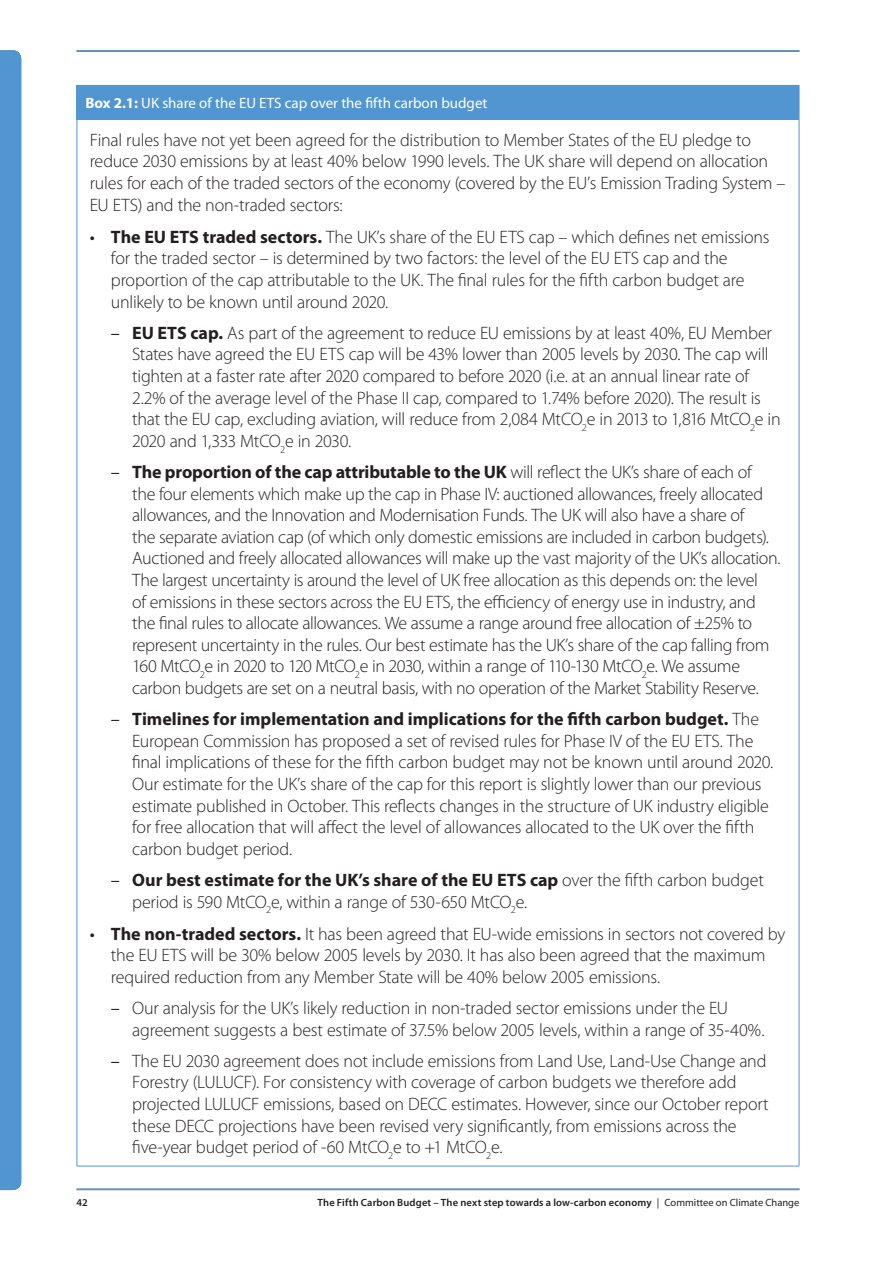
<style>
.page{position:relative;width:893px;height:1263px;background:#fff}
.page>*{position:absolute;margin:0;border:0;box-sizing:border-box;transform-origin:0 0}
._10_Main_body_text{font:300 18px/21.6px "Myriad Pro";letter-spacing:-.015em;color:#231f20}
._30_Table-Box_Headin{font:15px "Myriad Pro";color:#fff}
.t1{font:600 10.5px "Myriad Pro";letter-spacing:.015em;color:#231f20}
.s1{font-weight:700}
.s2{font-weight:400}
</style>
<div class="page">
<hr style="left:77px;top:1188px;width:722px;height:2px;background:#5296d1">
<hr style="left:77px;top:50px;width:722px;height:2px;background:#5296d1">
<div style="left:0;top:50px;width:21px;height:1140px;background:#5296d1"></div>
<div style="left:77px;top:85px;width:722px;height:34px;background:#5296d1"></div>
<hr style="left:77px;top:119px;width:722px;height:1px;background:#5296d1">
<hr style="left:77px;top:120px;width:1px;height:1046px;background:#5296d1">
<hr style="left:799px;top:120px;width:1px;height:1046px;background:#5296d1">
<hr style="left:77px;top:1166px;width:722px;height:1px;background:#5296d1">
<hr style="left:799px;top:86px;width:1px;height:33px;background:#5296d1">
<p class="_30_Table-Box_Headin" style="left:85px;top:94px;width:404px"><span class="s1">Box 2.1:</span> UK share of the EU ETS cap over the fifth carbon budget</p>
<p class="_10_Main_body_text" style="left:90px;top:129px;width:697px">Final rules have not yet been agreed for the distribution to Member States of the EU pledge to reduce 2030 emissions by at least 40% below 1990 levels. The UK share will depend on allocation rules for each of the traded sectors of the economy (covered by the EU’s Emission Trading System – EU ETS) and the non-traded sectors:</p>
<p class="_10_Main_body_text" style="left:111px;top:226px;width:660px;text-indent:-21px"><span class="s2">•</span> <span class="s1">The EU ETS traded sectors.</span> The UK’s share of the EU ETS cap – which defines net emissions for the traded sector – is determined by two factors: the level of the EU ETS cap and the proportion of the cap attributable to the UK. The final rules for the fifth carbon budget are unlikely to be known until around 2020.</p>
<p class="_10_Main_body_text" style="left:132px;top:322px;width:650px;text-indent:-21px"><span class="s2">–</span> <span class="s1">EU ETS cap.</span> As part of the agreement to reduce EU emissions by at least 40%, EU Member States have agreed the EU ETS cap will be 43% lower than 2005 levels by 2030. The cap will tighten at a faster rate after 2020 compared to before 2020 (i.e. at an annual linear rate of 2.2% of the average level of the Phase II cap, compared to 1.74% before 2020). The result is that the EU cap, excluding aviation, will reduce from 2,084 MtCO<sub>2</sub>e in 2013 to 1,816 MtCO<sub>2</sub>e in 2020 and 1,333 MtCO<sub>2</sub>e in 2030.</p>
<p class="_10_Main_body_text" style="left:132px;top:461px;width:650px;text-indent:-21px"><span class="s2">–</span> <span class="s1">The proportion of the cap attributable to the UK</span> will reflect the UK’s share of each of<br>the four elements which make up the cap in Phase IV: auctioned allowances, freely allocated allowances, and the Innovation and Modernisation Funds. The UK will also have a share of<br>the separate aviation cap (of which only domestic emissions are included in carbon budgets).<br>Auctioned and freely allocated allowances will make up the vast majority of the UK’s allocation.<br>The largest uncertainty is around the level of UK free allocation as this depends on: the level<br>of emissions in these sectors across the EU ETS, the efficiency of energy use in industry, and the final rules to allocate allowances. We assume a range around free allocation of ±25% to represent uncertainty in the rules. Our best estimate has the UK’s share of the cap falling from 160 MtCO<sub>2</sub>e in 2020 to 120 MtCO<sub>2</sub>e in 2030, within a range of 110-130 MtCO<sub>2</sub>e. We assume carbon budgets are set on a neutral basis, with no operation of the Market Stability Reserve.</p>
<p class="_10_Main_body_text" style="left:132px;top:708px;width:643px;text-indent:-21px"><span class="s2">–</span> <span class="s1">Timelines for implementation and implications for the fifth carbon budget.</span> The European Commission has proposed a set of revised rules for Phase IV of the EU ETS. The final implications of these for the fifth carbon budget may not be known until around 2020.<br>Our estimate for the UK’s share of the cap for this report is slightly lower than our previous estimate published in October. This reflects changes in the structure of UK industry eligible for free allocation that will affect the level of allowances allocated to the UK over the fifth carbon budget period.</p>
<p class="_10_Main_body_text" style="left:132px;top:869px;width:633px;text-indent:-21px"><span class="s2">–</span> <span class="s1">Our best estimate for the UK’s share of the EU ETS cap</span> over the fifth carbon budget period is 590 MtCO<sub>2</sub>e, within a range of 530-650 MtCO<sub>2</sub>e.</p>
<p class="_10_Main_body_text" style="left:111px;top:923px;width:676px;text-indent:-21px"><span class="s2">•</span> <span class="s1">The non-traded sectors.</span> It has been agreed that EU-wide emissions in sectors not covered by the EU ETS will be 30% below 2005 levels by 2030. It has also been agreed that the maximum required reduction from any Member State will be 40% below 2005 emissions.</p>
<p class="_10_Main_body_text" style="left:132px;top:997px;width:634px;text-indent:-21px"><span class="s2">–</span> Our analysis for the UK’s likely reduction in non-traded sector emissions under the EU agreement suggests a best estimate of 37.5% below 2005 levels, within a range of 35-40%.</p>
<p class="_10_Main_body_text" style="left:132px;top:1050px;width:638px;text-indent:-21px"><span class="s2">–</span> The EU 2030 agreement does not include emissions from Land Use, Land-Use Change and Forestry (LULUCF). For consistency with coverage of carbon budgets we therefore add projected LULUCF emissions, based on DECC estimates. However, since our October report these DECC projections have been revised very significantly, from emissions across the five‑year budget period of -60 MtCO<sub>2</sub>e to +1 MtCO<sub>2</sub>e.</p>
<p class="t1" style="left:77px;top:1195px;width:13px">42</p>
<p class="t1" style="left:317px;top:1195px;width:483px">The Fifth Carbon Budget – The next step towards a low-carbon economy <span class="s2">| Committee on Climate Change</span></p>
</div>
